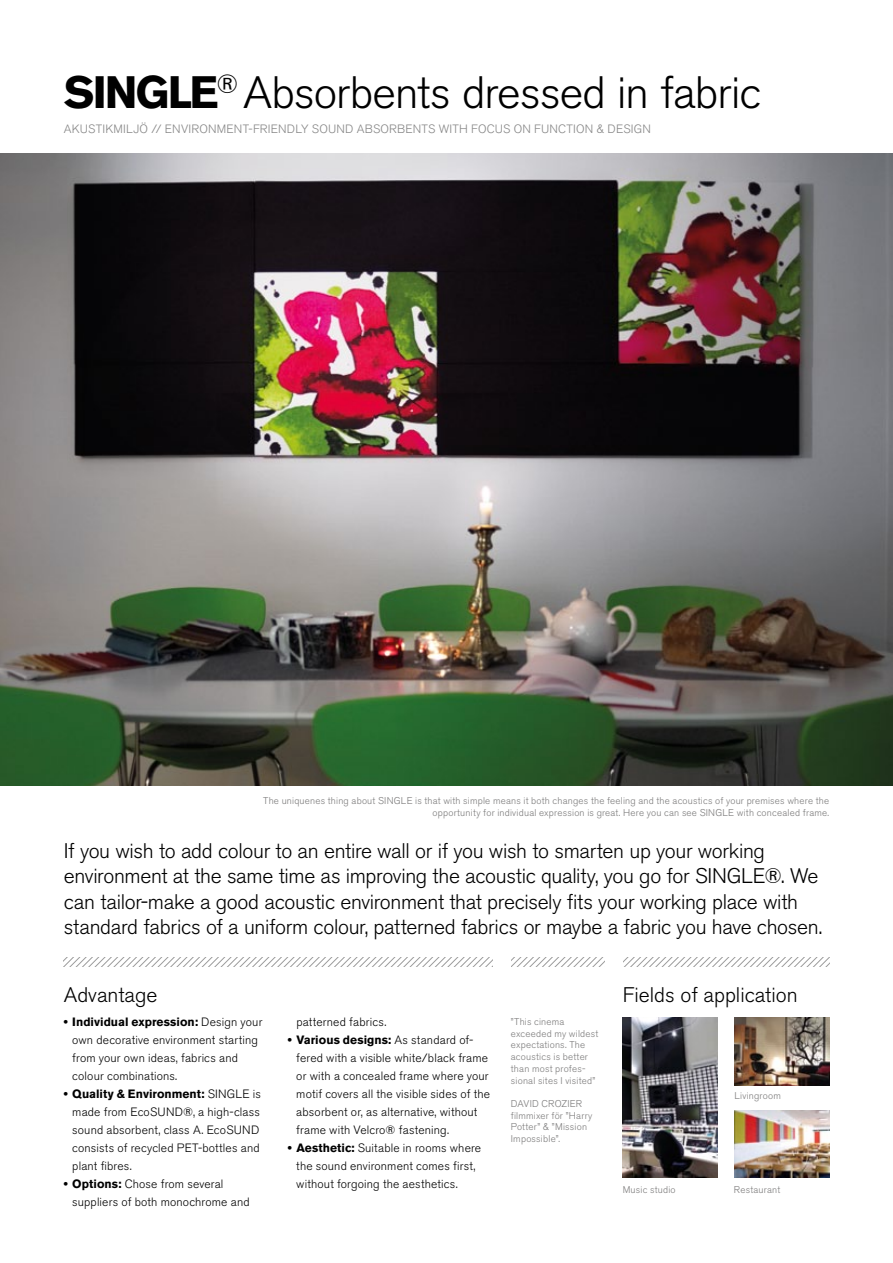
<style>
.page{position:relative;width:893px;height:1263px;background:#fff}
.page>*{position:absolute;margin:0;border:0;box-sizing:border-box;transform-origin:0 0}
.t1{font:300 45px "Akzidenz Grotesk BE";letter-spacing:-.02em;color:#000}
.t2{font:300 21px/25.2px "Akzidenz Grotesk BE";letter-spacing:-.015em;color:#000}
.t3{font:300 12px/18px "Akzidenz Grotesk BE";letter-spacing:.015em;color:#000}
.t4{font:300 12px "Akzidenz Grotesk BE";letter-spacing:.02em;color:#878787}
.t5{font:300 9.75px/11.7px "Akzidenz Grotesk BE";letter-spacing:.02em;color:#7c7b7b}
.s1{font-weight:700}
</style>
<div class="page">
<img style="left:734px;top:1110px;width:95px;height:68px">
<img style="left:734px;top:1018px;width:95px;height:67px">
<img style="left:623px;top:1018px;width:94px;height:160px">
<img style="left:0;top:153px;width:893px;height:632px">
<svg style="left:64px;top:957px;width:765px;height:10px"></svg>
<div style="left:494px;top:952px;width:17px;height:29px;background:#fff"></div>
<div style="left:606px;top:948px;width:17px;height:28px;background:#fff"></div>
<h1 class="t1" style="left:64px;top:67px;width:699px"><span class="s1">SINGLE</span> <sup>®</sup> Absorbents dressed in fabric</h1>
<p class="t4" style="left:64px;top:122px;width:560px">Akusti kmiljö // envi ron ment-frien dly soun d absorbents with focus on fun ction &amp; design</p>
<p class="t5" style="left:263px;top:795px;width:568px;text-align:right">The uniquenes thing about SINGLE is that with simple means it both changes the feeling and the acoustics of your premises where the opportunity for individual expression is great. H ere you can see SINGLE with concealed frame.</p>
<p class="t2" style="left:64px;top:839px;width:760px">If you wish to add colour to an entire wall or if you wish to smarten up your working environment at the same time as improving the acoustic quality, you go for SINGLE®. We can tailor-make a good acoustic environment that precisely fits your working place with standard fabrics of a uniform colour, patterned fabrics or maybe a fabric you have chosen.</p>
<h2 class="t2" style="left:64px;top:983px;width:95px">Advantage</h2>
<h2 class="t2" style="left:623px;top:983px;width:176px">Fields of application</h2>
<p class="t3" style="left:72px;top:1013px;width:192px;text-indent:-8px"><span class="s1">• Individual expression:</span> Design your own decorative environment starting from your own ideas, fabrics and colour combinations.</p>
<p class="t3" style="left:72px;top:1085px;width:190px;text-indent:-9px"><span class="s1">• Quality &amp; Environment:</span> SINGLE is made from EcoSU ND®, a high-class sound absorbent, class A. EcoSU ND consists of recycled PET-bottles and plant fibres.</p>
<p class="t3" style="left:72px;top:1175px;width:179px;text-indent:-9px"><span class="s1">• Options:</span> Chose from several suppliers of both monochrome and</p>
<p class="t3" style="left:296px;top:1013px;width:92px">patterned fabrics.</p>
<p class="t3" style="left:296px;top:1031px;width:195px;text-indent:-8px"><span class="s1">• Various designs:</span> As standard of&shy;fered with a visible white/black frame or with a concealed frame where your motif covers all the visible sides of the absorbent or, as alternative, without frame with Velcro® fastening.</p>
<p class="t3" style="left:296px;top:1139px;width:186px;text-indent:-8px"><span class="s1">• Aesthetic:</span> Suitable in rooms where the sound environment comes first, without forgoing the aesthetics.</p>
<p class="t5" style="left:511px;top:1016px;width:89px">”This cinema exceeded my wildest expectations. The acoustics is better than most profes&shy;sional sites I visited”</p>
<p class="t5" style="left:511px;top:1098px;width:39px">DAVID CRO</p>
<p class="t5" style="left:511px;top:1098px;width:83px;text-indent:51px">ZIER filmmixer för ”Harry<br>Potter” &amp; ”M ission<br>Impossible”.</p>
<p class="t5" style="left:734px;top:1090px;width:48px">Livingroom</p>
<p class="t5" style="left:623px;top:1183px;width:54px">M usic studio</p>
<p class="t5" style="left:734px;top:1184px;width:48px">Restaurant</p>
</div>
